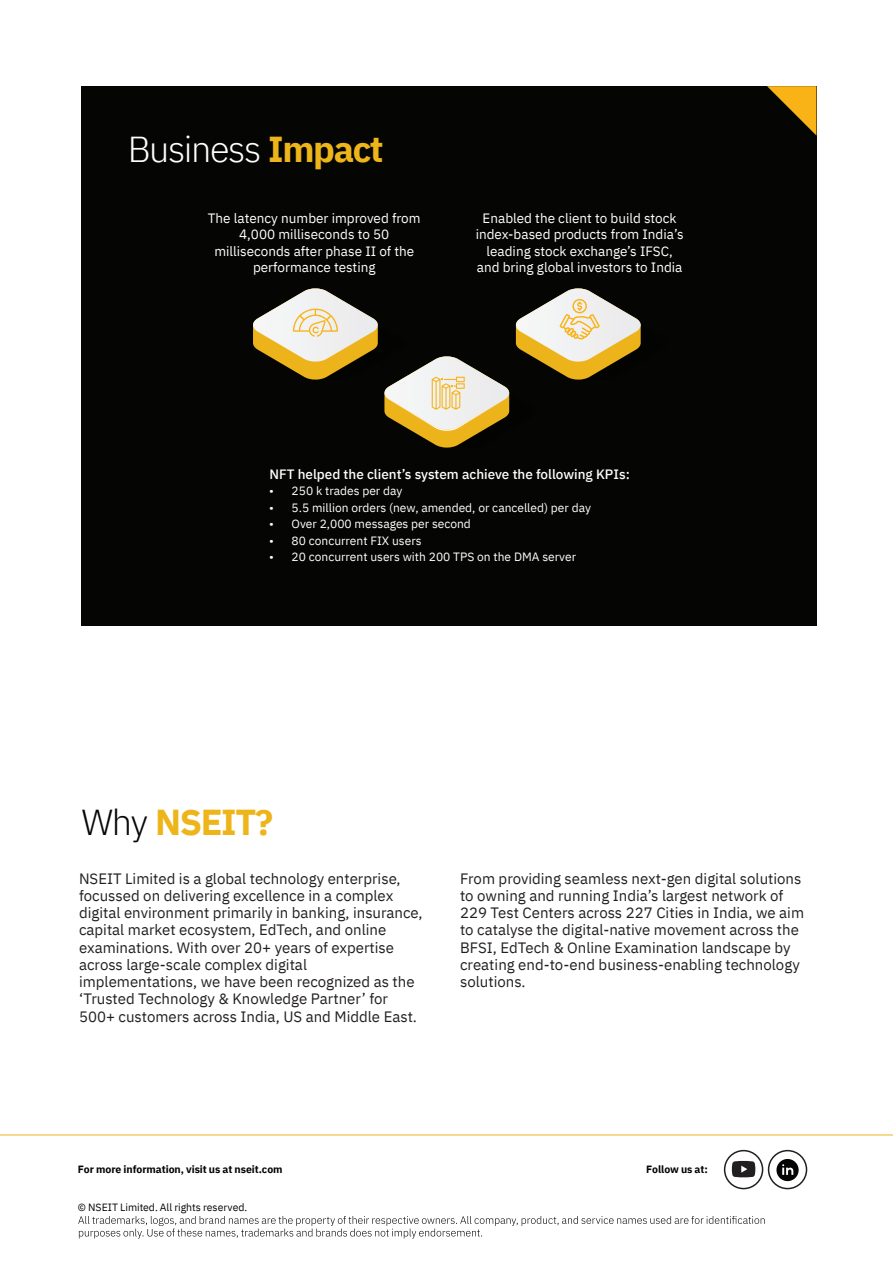
<style>
.page{position:relative;width:893px;height:1263px;background:#fff}
.page>*{position:absolute;margin:0;border:0;box-sizing:border-box;transform-origin:0 0}
.t1{font:300 36px "IBM Plex Sans";letter-spacing:-.04em;color:#fff}
.t2{font:700 36px "IBM Plex Sans";letter-spacing:-.04em;color:#eeb51a}
.t3{font:15px/17.2px "IBM Plex Sans";color:#231f20}
.t4{font:13.5px/16.5px "IBM Plex Sans";color:#fff;text-align:center}
.t5{font:500 13.5px "IBM Plex Sans";color:#fff}
.t6{font:12px "IBM Plex Sans";color:#fff}
.t7{font:700 10.5px "IBM Plex Sans";letter-spacing:-.005em;color:#050604}
.t8{font:10.5px "IBM Plex Sans";color:#050604}
.s1{font-weight:700;color:#eeb51a}
.s2{font-weight:300;color:#070706}
</style>
<div class="page">
<hr style="left:0;top:1134px;width:893px;height:1px;background:#eeb41a">
<svg style="left:732px;top:1161px;width:23px;height:16px"></svg>
<svg style="left:776px;top:1159px;width:23px;height:22px"></svg>
<div style="left:724px;top:1150px;width:39px;height:39px;border:2px solid #211f1f;border-radius:50%"></div>
<div style="left:768px;top:1150px;width:39px;height:39px;border:2px solid #211f1f;border-radius:50%"></div>
<svg style="left:78px;top:1216px;width:687px;height:22px"></svg>
<div style="left:81px;top:86px;width:735px;height:540px;background:#050604"></div>
<svg style="left:767px;top:86px;width:49px;height:49px"></svg>
<svg style="left:253px;top:288px;width:388px;height:160px"></svg>
<h1 class="t1" style="left:128px;top:122px;width:258px">Business <span class="s1">Impact</span></h1>
<p class="t4" style="left:208px;top:208px;width:214px">The latency number improved from<br>4,000 milliseconds to 50 milliseconds after phase II of the performance testing</p>
<p class="t4" style="left:476px;top:208px;width:209px">Enabled the client to build stock index-based products from India’s leading stock exchange’s IFSC, and bring global investors to India</p>
<p class="t5" style="left:269px;top:463px;width:362px">NFT helped the client’s system achieve the following KPIs:</p>
<p class="t6" style="left:269px;top:482px;width:135px">• 250 k trades per day</p>
<p class="t6" style="left:269px;top:498px;width:323px">• 5.5 million orders (new, amended, or cancelled) per day</p>
<p class="t6" style="left:269px;top:515px;width:203px">• Over 2,000 messages per second</p>
<p class="t6" style="left:269px;top:531px;width:154px">• 80 concurrent FIX users</p>
<p class="t6" style="left:269px;top:548px;width:308px">• 20 concurrent users with 200 TPS on the DMA server</p>
<h1 class="t2" style="left:81px;top:793px;width:193px"><span class="s2">Why</span> NSEIT?</h1>
<p class="t3" style="left:79px;top:868px;width:345px">NSEIT Limited is a global technology enterprise, focussed on delivering excellence in a complex digital environment primarily in banking, insurance, capital market ecosystem, EdTech, and online examinations. With over 20+ years of expertise across large-scale complex digital implementations, we have been recognized as the ‘Trusted Technology &amp; Knowledge Partner’ for 500+ customers across India, US and Middle East.</p>
<p class="t3" style="left:460px;top:868px;width:346px">From providing seamless next-gen digital solutions to owning and running India’s largest network of 229 Test Centers across 227 Cities in India, we aim to catalyse the digital-native movement across the BFSI, EdTech &amp; Online Examination landscape by creating end-to-end business-enabling technology solutions.</p>
<p class="t7" style="left:78px;top:1161px;width:206px">For more information, visit us at nseit.com</p>
<p class="t7" style="left:646px;top:1161px;width:63px">Follow us at:</p>
<p class="t8" style="left:78px;top:1199px;width:171px">© NSEIT Limited. All rights reserved.</p>
</div>
